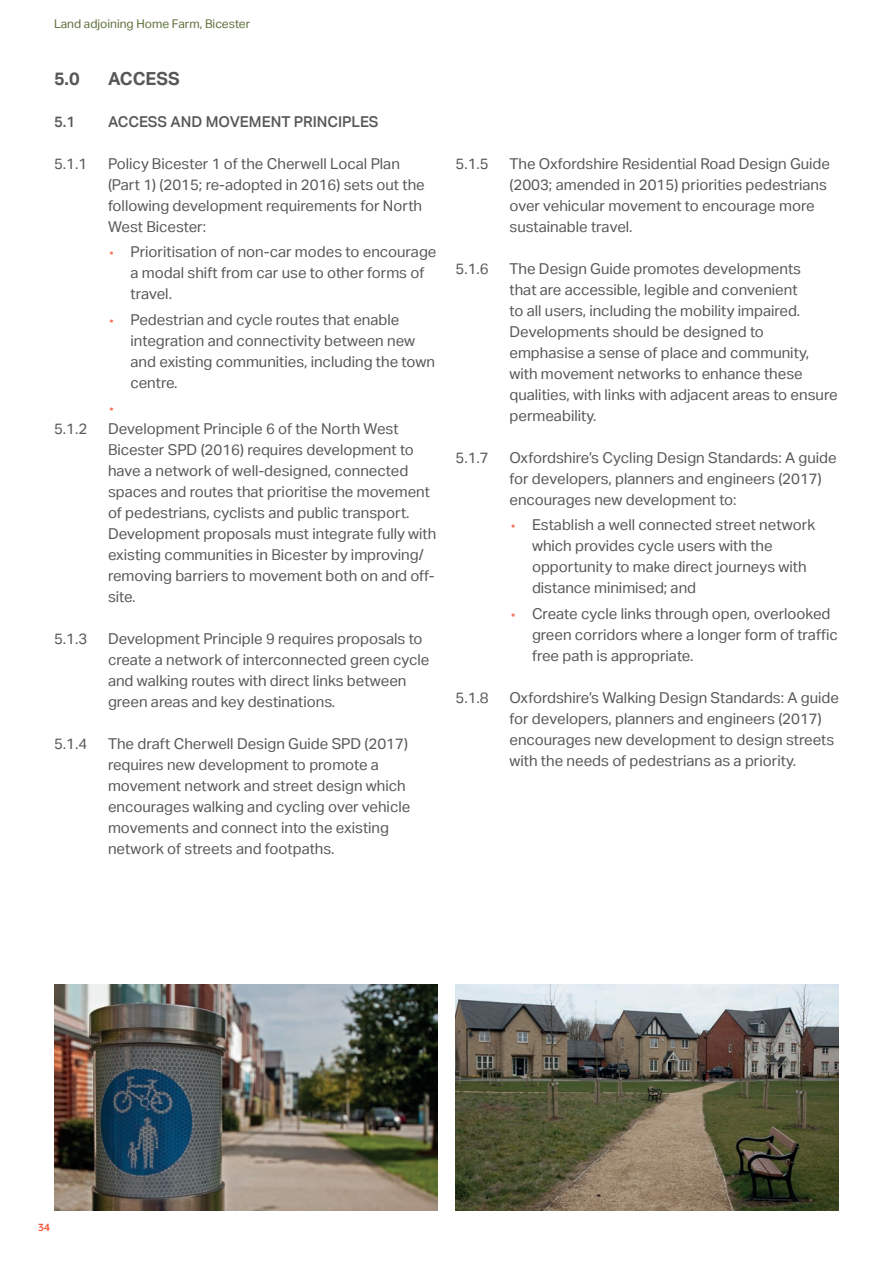
<style>
.page{position:relative;width:893px;height:1263px;background:#fff}
.page>*{position:absolute;margin:0;border:0;box-sizing:border-box;transform-origin:0 0}
.t1{font:700 18px "Aktiv Grotesk";color:#57585a}
.t2{font:15px/21px "Aktiv Grotesk";color:#57585a}
.t3{font:500 15px "Aktiv Grotesk";color:#57585a}
.t4{font:15px "Myriad Pro";color:#f37a5c}
.t5{font:12px "Aktiv Grotesk";color:#5d6f39}
.t6{font:700 12px "Mr Eaves XL San OT";color:#f0563b}
.s1{font-family:"Myriad Pro";color:#f37a5c}
</style>
<div class="page">
<img style="left:54px;top:984px;width:383px;height:226px">
<img style="left:455px;top:984px;width:384px;height:226px">
<p class="t5" style="left:54px;top:17px;width:198px">Land adjoining Home Farm, Bicester</p>
<p class="t1" style="left:54px;top:68px;width:27px">5.0</p>
<p class="t1" style="left:108px;top:68px;width:73px">ACCESS</p>
<p class="t3" style="left:54px;top:113px;width:23px">5.1</p>
<p class="t3" style="left:108px;top:113px;width:272px">ACCESS AND MOVEMENT PRINCIPLES</p>
<p class="t2" style="left:54px;top:153px;width:35px">5.1.1</p>
<p class="t2" style="left:108px;top:153px;width:318px">Policy Bicester 1 of the Cherwell Local Plan (Part 1) (2015; re-adopted in 2016) sets out the following development requirements for North West Bicester:</p>
<p class="t2" style="left:130px;top:241px;width:307px;text-indent:-21px"><span class="s1">•</span> Prioritisation of non-car modes to encourage a modal shift from car use to other forms of travel.</p>
<p class="t2" style="left:130px;top:309px;width:306px;text-indent:-21px"><span class="s1">•</span> Pedestrian and cycle routes that enable integration and connectivity between new and existing communities, including the town centre.</p>
<p class="t4" style="left:110px;top:399px;width:6px">•</p>
<p class="t2" style="left:54px;top:418px;width:35px">5.1.2</p>
<p class="t2" style="left:108px;top:418px;width:330px">Development Principle 6 of the North West Bicester SPD (2016) requires development to have a network of well-designed, connected spaces and routes that prioritise the movement of pedestrians, cyclists and public transport.<br>Development proposals must integrate fully with existing communities in Bicester by improving/ removing barriers to movement both on and off&shy;site.</p>
<p class="t2" style="left:54px;top:628px;width:35px">5.1.3</p>
<p class="t2" style="left:108px;top:628px;width:323px">Development Principle 9 requires proposals to create a network of interconnected green cycle and walking routes with direct links between green areas and key destinations.</p>
<p class="t2" style="left:54px;top:733px;width:35px">5.1.4</p>
<p class="t2" style="left:108px;top:733px;width:304px">The draft Cherwell Design Guide SPD (2017) requires new development to promote a movement network and street design which encourages walking and cycling over vehicle movements and connect into the existing network of streets and footpaths.</p>
<p class="t2" style="left:455px;top:153px;width:35px">5.1.5</p>
<p class="t2" style="left:509px;top:153px;width:322px">The Oxfordshire Residential Road Design Guide (2003; amended in 2015) priorities pedestrians over vehicular movement to encourage more sustainable travel.</p>
<p class="t2" style="left:455px;top:258px;width:35px">5.1.6</p>
<p class="t2" style="left:509px;top:258px;width:330px">The Design Guide promotes developments<br>that are accessible, legible and convenient<br>to all users, including the mobility impaired.<br>Developments should be designed to emphasise a sense of place and community, with movement networks to enhance these qualities, with links with adjacent areas to ensure permeability.</p>
<p class="t2" style="left:455px;top:447px;width:35px">5.1.7</p>
<p class="t2" style="left:509px;top:447px;width:329px">Oxfordshire’s Cycling Design Standards: A guide for developers, planners and engineers (2017) encourages new development to:</p>
<p class="t2" style="left:532px;top:514px;width:285px;text-indent:-21px"><span class="s1">•</span> Establish a well connected street network which provides cycle users with the opportunity to make direct journeys with distance minimised; and</p>
<p class="t2" style="left:532px;top:603px;width:307px;text-indent:-21px"><span class="s1">•</span> Create cycle links through open, overlooked green corridors where a longer form of traffic free path is appropriate.</p>
<p class="t2" style="left:455px;top:687px;width:35px">5.1.8</p>
<p class="t2" style="left:509px;top:687px;width:331px">Oxfordshire’s Walking Design Standards: A guide for developers, planners and engineers (2017) encourages new development to design streets with the needs of pedestrians as a priority.</p>
<p class="t6" style="left:38px;top:1221px;width:14px">34</p>
</div>
